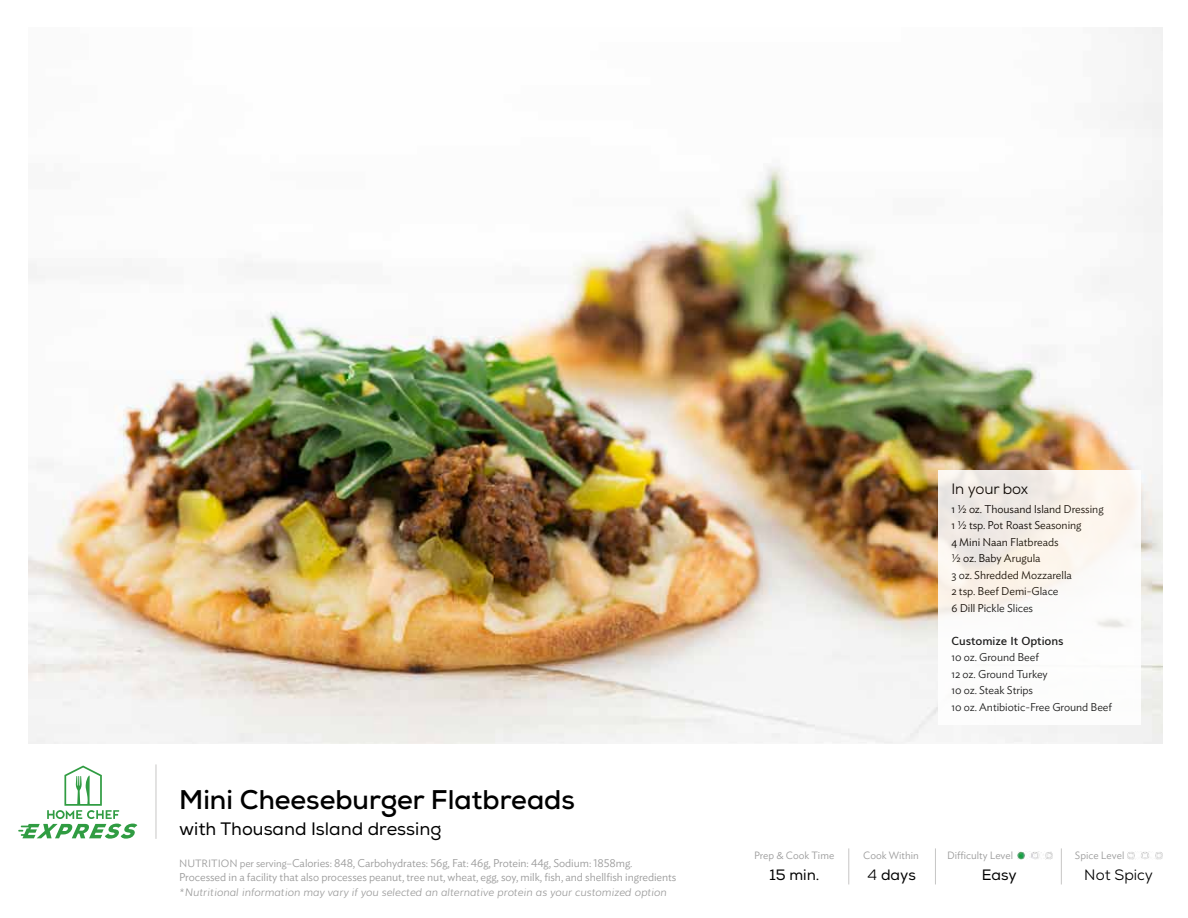
<style>
.page{position:relative;width:1188px;height:918px;background:#fff}
.page>*{position:absolute;margin:0;border:0;box-sizing:border-box;transform-origin:0 0}
.t1{font:700 27px "Nexa";color:#000}
.t2{font:18px "Nexa";color:#000}
.t3{font:15px "Nexa";letter-spacing:-.005em;color:#000}
.t4{font:15px "Nexa";color:#000}
.t5{font:300 11.25px/16.5px "Ideal Sans";letter-spacing:-.005em;color:#000}
.t6{font:300 11.25px/13.5px "Ideal Sans";letter-spacing:-.005em;color:#9a9a9a}
.t7{font:600 11.25px "Muli";letter-spacing:-.005em;color:#000}
.t8{font:italic 300 10.5px "Muli";letter-spacing:-.005em;color:#9a9a9a}
.t9{font:300 10.5px "Ideal Sans";color:#9a9a9a}
.s1{font-size:10.5px}
.s2{font-style:inherit}
</style>
<div class="page">
<img style="left:29px;top:27px;width:1133px;height:716px">
<hr style="left:848px;top:848px;width:1px;height:36px;background:#c7c6c5">
<hr style="left:935px;top:848px;width:1px;height:36px;background:#c7c6c5">
<hr style="left:1061px;top:848px;width:1px;height:36px;background:#c7c6c5">
<hr style="left:156px;top:764px;width:1px;height:75px;background:#c7c6c5">
<svg style="left:938px;top:470px;width:203px;height:254px"></svg>
<img style="left:1018px;top:852px;width:34px;height:7px">
<img style="left:1128px;top:852px;width:34px;height:7px">
<svg style="left:18px;top:766px;width:119px;height:73px"></svg>
<h1 class="t1" style="left:179px;top:783px;width:397px">Mini Cheeseburger Flatbreads</h1>
<h2 class="t2" style="left:179px;top:818px;width:264px">with Thousand Island dressing</h2>
<p class="t6" style="left:179px;top:856px;width:499px"><span class="s1">NUTRITION per serving–</span>Calories: 848, Carbohydrates: 56g, Fat: 46g, Protein: 44g, Sodium: 1858mg.<br>Processed in a facility that also processes peanut, tree nut, wheat, egg, soy, milk, fish, and shellfish ingredients</p>
<p class="t8" style="left:179px;top:884px;width:489px">*Nutritional information may vary if you selected an alternative protein as your customized option</p>
<h3 class="t3" style="left:951px;top:479px;width:78px">In your box</h3>
<p class="t5" style="left:951px;top:500px;width:154px">1 ½ oz. Thousand Island Dressing<br>1 ½ tsp. Pot Roast Seasoning<br>4 Mini Naan Flatbreads<br>½ oz. Baby Arugula<br>3 oz. Shredded Mozzarella<br>2 tsp. Beef Demi-Glace<br>6 Dill Pickle Slices</p>
<p class="t7" style="left:951px;top:632px;width:114px">Customize It Options</p>
<p class="t5" style="left:951px;top:648px;width:162px">10 oz. Ground Beef<br>12 oz. Ground Turkey<br>10 oz. Steak Strips<br>10 oz. Antibiotic-Free Ground Beef</p>
<p class="t9" style="left:754px;top:847px;width:82px">Prep &amp; Cook Time</p>
<p class="t9" style="left:863px;top:847px;width:57px">Cook Within</p>
<p class="t9" style="left:947px;top:847px;width:68px">Difficulty Level</p>
<p class="t9" style="left:1075px;top:847px;width:51px">Spice Level</p>
<h3 class="t4" style="left:769px;top:866px;width:52px">15 min.</h3>
<h3 class="t4" style="left:867px;top:866px;width:50px"><span class="s2">4</span> days</h3>
<h3 class="t4" style="left:982px;top:866px;width:37px">Easy</h3>
<h3 class="t3" style="left:1084px;top:865px;width:70px">Not Spicy</h3>
</div>
